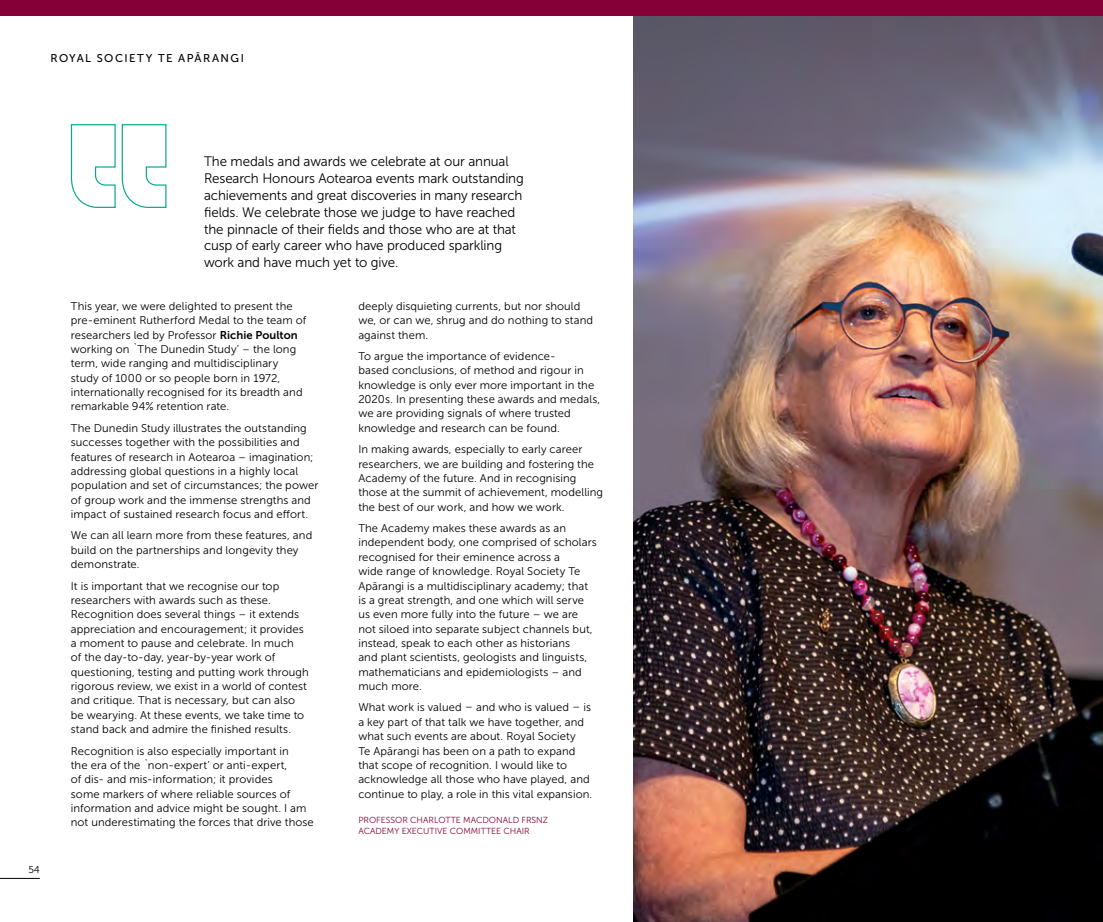
<style>
.page{position:relative;width:1103px;height:922px;background:#fff}
.page>*{position:absolute;margin:0;border:0;box-sizing:border-box;transform-origin:0 0}
.t1{font:13.75px/16.9px "Museo Sans 300";letter-spacing:-.005em;color:#000}
.t2{font:11.25px/14.4px "Museo Sans 300";letter-spacing:.005em;color:#000}
.t3{font:11.25px "Museo Sans 500";letter-spacing:.13em;color:#000}
.t4{font:10px "Museo Sans 300";color:#000}
.t5{font:8.75px/11.2px "Museo Sans 300";color:#840037}
.s1{font-family:"Museo Sans 700"}
</style>
<div class="page">
<img style="left:633px;top:16px;width:470px;height:905px">
<div style="left:0;top:0;width:1103px;height:16px;background:#840037"></div>
<svg style="left:70px;top:124px;width:97px;height:84px"></svg>
<hr style="left:0;top:877px;width:40px;height:1px;background:#000">
<p class="t3" style="left:50px;top:52px;width:195px">ROYAL SOCIETY TE APĀRANGI</p>
<p class="t4" style="left:28px;top:863px;width:13px">54</p>
<p class="t1" style="left:204px;top:153px;width:321px">The medals and awards we celebrate at our annual Research Honours Aotearoa events mark outstanding achievements and great discoveries in many research fields. We celebrate those we judge to have reached the pinnacle of their fields and those who are at that cusp of early career who have produced sparkling work and have much yet to give.</p>
<p class="t2" style="left:71px;top:299px;width:237px">This year, we were delighted to present the pre-eminent Rutherford Medal to the team of researchers led by Professor <span class="s1">Richie Poulton </span>working on `The Dunedin Study’ – the long term, wide ranging and multidisciplinary study of 1000 or so people born in 1972, internationally recognised for its breadth and remarkable 94% retention rate.</p>
<p class="t2" style="left:71px;top:420px;width:249px">The Dunedin Study illustrates the outstanding successes together with the possibilities and features of research in Aotearoa – imagination; addressing global questions in a highly local population and set of circumstances; the power of group work and the immense strengths and impact of sustained research focus and effort.</p>
<p class="t2" style="left:71px;top:528px;width:243px">We can all learn more from these features, and build on the partnerships and longevity they demonstrate.</p>
<p class="t2" style="left:71px;top:578px;width:239px">It is important that we recognise our top researchers with awards such as these.<br>Recognition does several things – it extends appreciation and encouragement; it provides a moment to pause and celebrate. In much<br>of the day-to-day, year-by-year work of questioning, testing and putting work through rigorous review, we exist in a world of contest and critique. That is necessary, but can also be wearying. At these events, we take time to stand back and admire the finished results.</p>
<p class="t2" style="left:71px;top:743px;width:244px">Recognition is also especially important in<br>the era of the `non-expert’ or anti-expert,<br>of dis- and mis-information; it provides<br>some markers of where reliable sources of information and advice might be sought. I am not underestimating the forces that drive those</p>
<p class="t2" style="left:358px;top:299px;width:236px">deeply disquieting currents, but nor should we, or can we, shrug and do nothing to stand against them.</p>
<p class="t2" style="left:358px;top:349px;width:243px">To argue the importance of evidence-<br>based conclusions, of method and rigour in knowledge is only ever more important in the 2020s. In presenting these awards and medals, we are providing signals of where trusted knowledge and research can be found.</p>
<p class="t2" style="left:358px;top:442px;width:246px">In making awards, especially to early career researchers, we are building and fostering the Academy of the future. And in recognising those at the summit of achievement, modelling the best of our work, and how we work.</p>
<p class="t2" style="left:358px;top:521px;width:240px">The Academy makes these awards as an independent body, one comprised of scholars recognised for their eminence across a<br>wide range of knowledge. Royal Society Te Apārangi is a multidisciplinary academy; that is a great strength, and one which will serve us even more fully into the future – we are not siloed into separate subject channels but, instead, speak to each other as historians<br>and plant scientists, geologists and linguists, mathematicians and epidemiologists – and much more.</p>
<p class="t2" style="left:358px;top:700px;width:235px">What work is valued – and who is valued – is a key part of that talk we have together, and what such events are about. Royal Society<br>Te Apārangi has been on a path to expand that scope of recognition. I would like to acknowledge all those who have played, and continue to play, a role in this vital expansion.</p>
<p class="t5" style="left:358px;top:814px;width:191px">PROFESSOR CHARLOTTE MACDONALD FRSNZ<br>ACADEMY EXECUTIVE COMMITTEE CHAIR</p>
</div>
